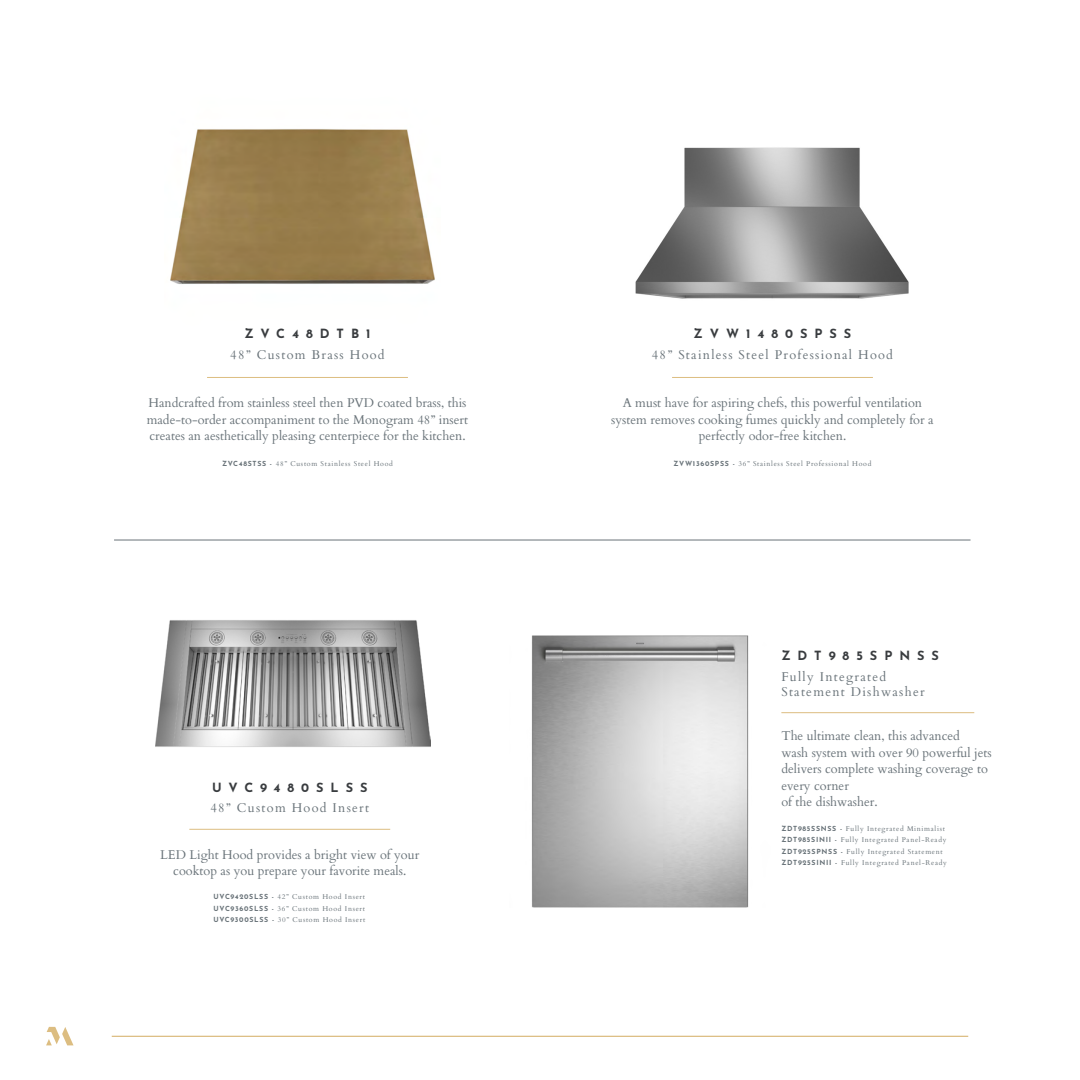
<style>
.page{position:relative;width:1080px;height:1080px;background:#fff}
.page>*{position:absolute;margin:0;border:0;box-sizing:border-box;transform-origin:0 0}
.t1{font:12.75px/16.5px "Cardo";color:#697379;text-align:center}
.t2{font:12.75px "Cardo";letter-spacing:.1em;color:#697379}
.Heading_1{font:700 12.75px "Josefin Sans";letter-spacing:.55em;color:#393c3f}
.t3{font:7px "Cardo";letter-spacing:.1em;color:#697379}
.s1{font-family:"Josefin Sans";font-weight:700}
</style>
<div class="page">
<hr style="left:112px;top:1036px;width:856px;height:1px;background:#dcbd81">
<svg style="left:46px;top:1027px;width:28px;height:18px"></svg>
<img style="left:170px;top:129px;width:265px;height:155px">
<img style="left:635px;top:147px;width:274px;height:152px">
<hr style="left:672px;top:377px;width:201px;height:1px;background:#dcbd81">
<hr style="left:207px;top:377px;width:201px;height:1px;background:#dcbd81">
<img style="left:531px;top:636px;width:218px;height:272px">
<hr style="left:781px;top:712px;width:193px;height:1px;background:#dcbd81">
<img style="left:155px;top:620px;width:275px;height:127px">
<hr style="left:189px;top:829px;width:201px;height:1px;background:#dcbd81">
<hr style="left:114px;top:540px;width:857px;height:1px;background:#697379">
<p class="Heading_1" style="left:244px;top:322px;width:128px">ZVC48DTB1</p>
<p class="t2" style="left:230px;top:344px;width:156px">48” Custom Brass Hood</p>
<p class="t1" style="left:147px;top:394px;width:323px;text-align:left">Handcrafted from stainless steel then PVD coated brass, this made-to-order accompaniment to the Monogram 48” insert creates an aesthetically pleasing centerpiece for the kitchen.</p>
<p class="t3" style="left:222px;top:458px;width:172px"><span class="s1">ZVC48STSS -</span> 48” Custom Stainless Steel Hood</p>
<p class="Heading_1" style="left:212px;top:776px;width:157px">UVC9480SLSS</p>
<p class="t2" style="left:210px;top:798px;width:160px">48” Custom Hood Insert</p>
<p class="t1" style="left:160px;top:845px;width:261px">LED Light Hood provides a bright view of your cooktop as you prepare your favorite meals.</p>
<p class="t3" style="left:214px;top:891px;width:153px"><span class="s1">UVC9420SLSS -</span> 42” Custom Hood Insert</p>
<p class="t3" style="left:214px;top:903px;width:153px"><span class="s1">UVC9360SLSS -</span> 36” Custom Hood Insert</p>
<p class="t3" style="left:213px;top:914px;width:153px"><span class="s1">UVC9300SLSS -</span> 30” Custom Hood Insert</p>
<p class="Heading_1" style="left:694px;top:322px;width:159px">ZVW1480SPSS</p>
<p class="t2" style="left:652px;top:344px;width:243px">48” Stainless Steel Professional Hood</p>
<p class="t1" style="left:611px;top:394px;width:324px">A must have for aspiring chefs, this powerful ventilation system removes cooking fumes quickly and completely for a perfectly odor-free kitchen.</p>
<p class="t3" style="left:674px;top:458px;width:199px"><span class="s1">ZVW1360SPSS -</span> 36” Stainless Steel Professional Hood</p>
<p class="Heading_1" style="left:781px;top:644px;width:159px">ZDT985SPNSS</p>
<p class="t2" style="left:781px;top:666px;width:106px">Fully Integrated</p>
<p class="t2" style="left:781px;top:681px;width:145px">Statement Dishwasher</p>
<p class="t1" style="left:781px;top:727px;width:180px">The ultimate clean, this advanced</p>
<p class="t1" style="left:781px;top:743px;width:212px;text-align:left">wash system with over 90 powerful jets delivers complete washing coverage to every corner</p>
<p class="t1" style="left:781px;top:793px;width:98px">of the dishwasher.</p>
<p class="t3" style="left:781px;top:823px;width:165px"><span class="s1">ZDT985SSNSS -</span> Fully Integrated Minimalist</p>
<p class="t3" style="left:781px;top:835px;width:167px"><span class="s1">ZDT985SINII -</span> Fully Integrated Panel-Ready</p>
<p class="t3" style="left:781px;top:846px;width:163px"><span class="s1">ZDT925SPNSS -</span> Fully Integrated Statement</p>
<p class="t3" style="left:781px;top:857px;width:167px"><span class="s1">ZDT925SINII -</span> Fully Integrated Panel-Ready</p>
</div>
